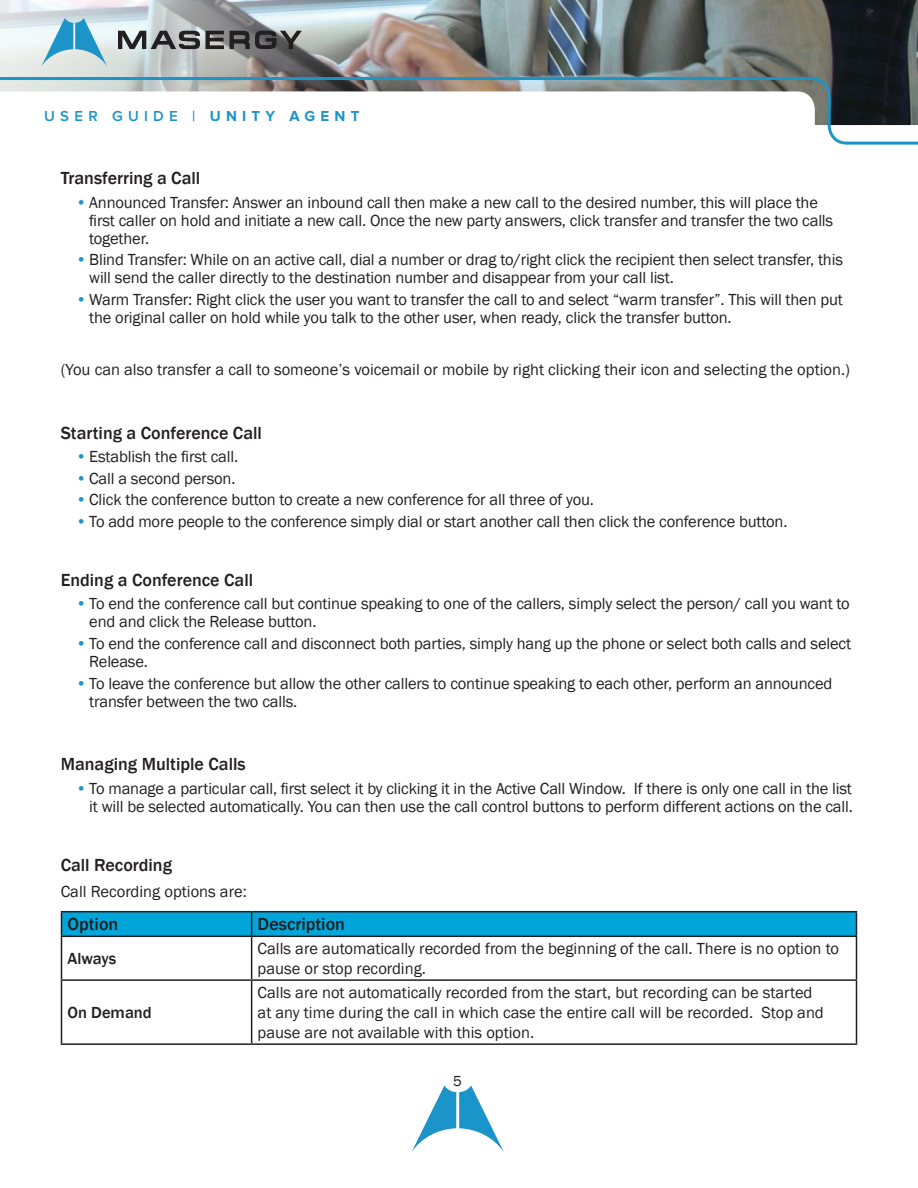
<style>
.page{position:relative;width:918px;height:1188px;background:#fff}
.page>*{position:absolute;margin:0;border:0;box-sizing:border-box;transform-origin:0 0}
.t1{font:500 18px "Franklin Gothic";color:#231f20}
.t2{font:16.5px/18px "Franklin Gothic";letter-spacing:-.01em;color:#231f20}
.t3{font:500 16.5px "Franklin Gothic";color:#231f20}
.t4{font:600 15px "Proxima Nova";letter-spacing:.35em;color:#1c94c8}
.t5{font:15px "Franklin Gothic";color:#231f20}
.s1{font-weight:700}
.s2{font-weight:500;color:#1c94c8}
</style>
<div class="page">
<svg style="left:412px;top:1086px;width:92px;height:66px"></svg>
<img style="left:0;top:0;width:918px;height:76px">
<svg style="left:0;top:76px;width:918px;height:69px"></svg>
<svg style="left:41px;top:18px;width:66px;height:49px;background:#9dccde"></svg>
<svg style="left:118px;top:31px;width:82px;height:18px"></svg>
<svg style="left:206px;top:31px;width:18px;height:18px"></svg>
<svg style="left:230px;top:31px;width:72px;height:18px"></svg>
<hr style="left:61px;top:911px;width:191px;height:1px;background:#231f20">
<hr style="left:252px;top:911px;width:605px;height:1px;background:#231f20">
<svg style="left:61px;top:912px;width:796px;height:24px;background:#019fd2"></svg>
<hr style="left:61px;top:936px;width:191px;height:1px;background:#231f20">
<hr style="left:61px;top:937px;width:1px;height:42px;background:#231f20">
<hr style="left:252px;top:936px;width:605px;height:1px;background:#231f20">
<hr style="left:251px;top:937px;width:1px;height:42px;background:#231f20">
<hr style="left:856px;top:937px;width:1px;height:42px;background:#231f20">
<hr style="left:61px;top:979px;width:191px;height:2px;background:#231f20">
<hr style="left:61px;top:981px;width:1px;height:62px;background:#231f20">
<hr style="left:252px;top:979px;width:605px;height:2px;background:#231f20">
<hr style="left:251px;top:981px;width:1px;height:62px;background:#231f20">
<hr style="left:856px;top:981px;width:1px;height:62px;background:#231f20">
<hr style="left:61px;top:1043px;width:191px;height:2px;background:#231f20">
<hr style="left:252px;top:1043px;width:605px;height:2px;background:#231f20">
<p class="t4" style="left:44px;top:107px;width:317px">USER GUIDE | <span class="s1">UNITY AGENT</span></p>
<p class="t1" style="left:61px;top:167px;width:141px">Transferring a Call</p>
<p class="t2" style="left:89px;top:194px;width:746px;text-indent:-13px"><span class="s2">•</span> Announced Transfer: Answer an inbound call then make a new call to the desired number, this will place the first caller on hold and initiate a new call. Once the new party answers, click transfer and transfer the two calls together.</p>
<p class="t2" style="left:89px;top:251px;width:755px;text-indent:-13px"><span class="s2">•</span> Blind Transfer: While on an active call, dial a number or drag to/right click the recipient then select transfer, this will send the caller directly to the destination number and disappear from your call list.</p>
<p class="t2" style="left:89px;top:291px;width:755px;text-indent:-13px"><span class="s2">•</span> Warm Transfer: Right click the user you want to transfer the call to and select “warm transfer”. This will then put the original caller on hold while you talk to the other user, when ready, click the transfer button.</p>
<p class="t2" style="left:61px;top:361px;width:791px">(You can also transfer a call to someone’s voicemail or mobile by right clicking their icon and selecting the option.)</p>
<p class="t1" style="left:61px;top:422px;width:203px">Starting a Conference Call</p>
<p class="t2" style="left:76px;top:448px;width:164px"><span class="s2">•</span> Establish the first call.</p>
<p class="t2" style="left:76px;top:470px;width:161px"><span class="s2">•</span> Call a second person.</p>
<p class="t2" style="left:76px;top:491px;width:520px"><span class="s2">•</span> Click the conference button to create a new conference for all three of you.</p>
<p class="t2" style="left:76px;top:513px;width:713px"><span class="s2">•</span> To add more people to the conference simply dial or start another call then click the conference button.</p>
<p class="t1" style="left:61px;top:569px;width:194px">Ending a Conference Call</p>
<p class="t2" style="left:89px;top:595px;width:762px;text-indent:-13px"><span class="s2">•</span> To end the conference call but continue speaking to one of the callers, simply select the person/ call you want to end and click the Release button.</p>
<p class="t2" style="left:89px;top:635px;width:763px;text-indent:-13px"><span class="s2">•</span> To end the conference call and disconnect both parties, simply hang up the phone or select both calls and select<br>Release.</p>
<p class="t2" style="left:89px;top:674px;width:745px;text-indent:-13px"><span class="s2">•</span> To leave the conference but allow the other callers to continue speaking to each other, perform an announced transfer between the two calls.</p>
<p class="t1" style="left:61px;top:753px;width:186px">Managing Multiple Calls</p>
<p class="t2" style="left:76px;top:780px;width:779px;text-align:right"><span class="s2">•</span> To manage a particular call, first select it by clicking it in the Active Call Window. If there is only one call in the list it will be selected automatically. You can then use the call control buttons to perform different actions on the call.</p>
<p class="t1" style="left:61px;top:854px;width:113px">Call Recording</p>
<p class="t2" style="left:61px;top:883px;width:188px">Call Recording options are:</p>
<p class="t1" style="left:68px;top:913px;width:52px">Option</p>
<p class="t1" style="left:258px;top:913px;width:89px">Description</p>
<p class="t3" style="left:68px;top:948px;width:50px">Always</p>
<p class="t2" style="left:258px;top:939px;width:583px;line-height:20.2px">Calls are automatically recorded from the beginning of the call. There is no option to pause or stop recording.</p>
<p class="t3" style="left:68px;top:1002px;width:86px">On Demand</p>
<p class="t2" style="left:258px;top:982px;width:568px;line-height:20.2px">Calls are not automatically recorded from the start, but recording can be started at any time during the call in which case the entire call will be recorded. Stop and pause are not available with this option.</p>
<p class="t5" style="left:453px;top:1071px;width:10px">5</p>
</div>
